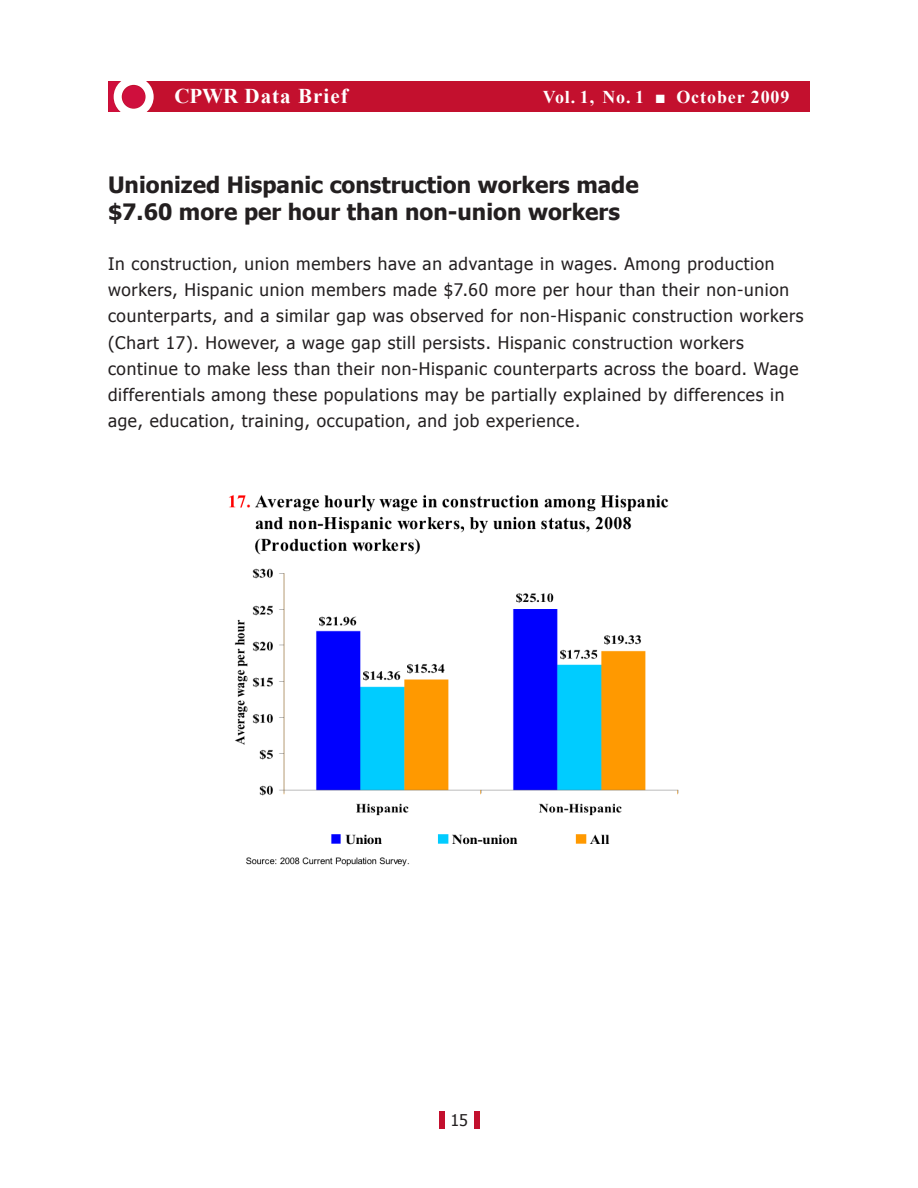
<style>
.page{position:relative;width:918px;height:1188px;background:#fff}
.page>*{position:absolute;margin:0;border:0;box-sizing:border-box;transform-origin:0 0}
.Heads{font:700 22.5px/27px "Tahoma";color:#231f20}
.t1{font:700 21px "Times New Roman";letter-spacing:.05em;color:#fff}
.t2{font:700 18px "Times New Roman";letter-spacing:.05em;color:#fff}
.Body_Copy-First_Para{font:17.25px/26.2px "Tahoma";letter-spacing:.04em;color:#231f20}
.t3{font:16.2px "Tahoma";color:#231f20}
</style>
<div class="page">
<div style="left:439px;top:1111px;width:5px;height:18px;background:#c3102e"></div>
<div style="left:474px;top:1111px;width:6px;height:18px;background:#c3102e"></div>
<div style="left:108px;top:81px;width:702px;height:31px;background:#c3102e"></div>
<svg style="left:109px;top:81px;width:45px;height:31px"></svg>
<img style="left:229px;top:495px;width:450px;height:372px">
<p class="t1" style="left:174px;top:84px;width:175px">CPWR Data Brief</p>
<p class="t2" style="left:543px;top:87px;width:248px">Vol. 1, No. 1 ■ October 2009</p>
<p class="Heads" style="left:108px;top:170px;width:532px">Unionized Hispanic construction workers made $7.60 more per hour than non-union workers</p>
<p class="Body_Copy-First_Para" style="left:108px;top:250px;width:697px">In construction, union members have an advantage in wages. Among production workers, Hispanic union members made $7.60 more per hour than their non-union counterparts, and a similar gap was observed for non-Hispanic construction workers (Chart 17). However, a wage gap still persists. Hispanic construction workers continue to make less than their non-Hispanic counterparts across the board. Wage differentials among these populations may be partially explained by differences in age, education, training, occupation, and job experience.</p>
<p class="t3" style="left:450px;top:1110px;width:19px">15</p>
</div>
